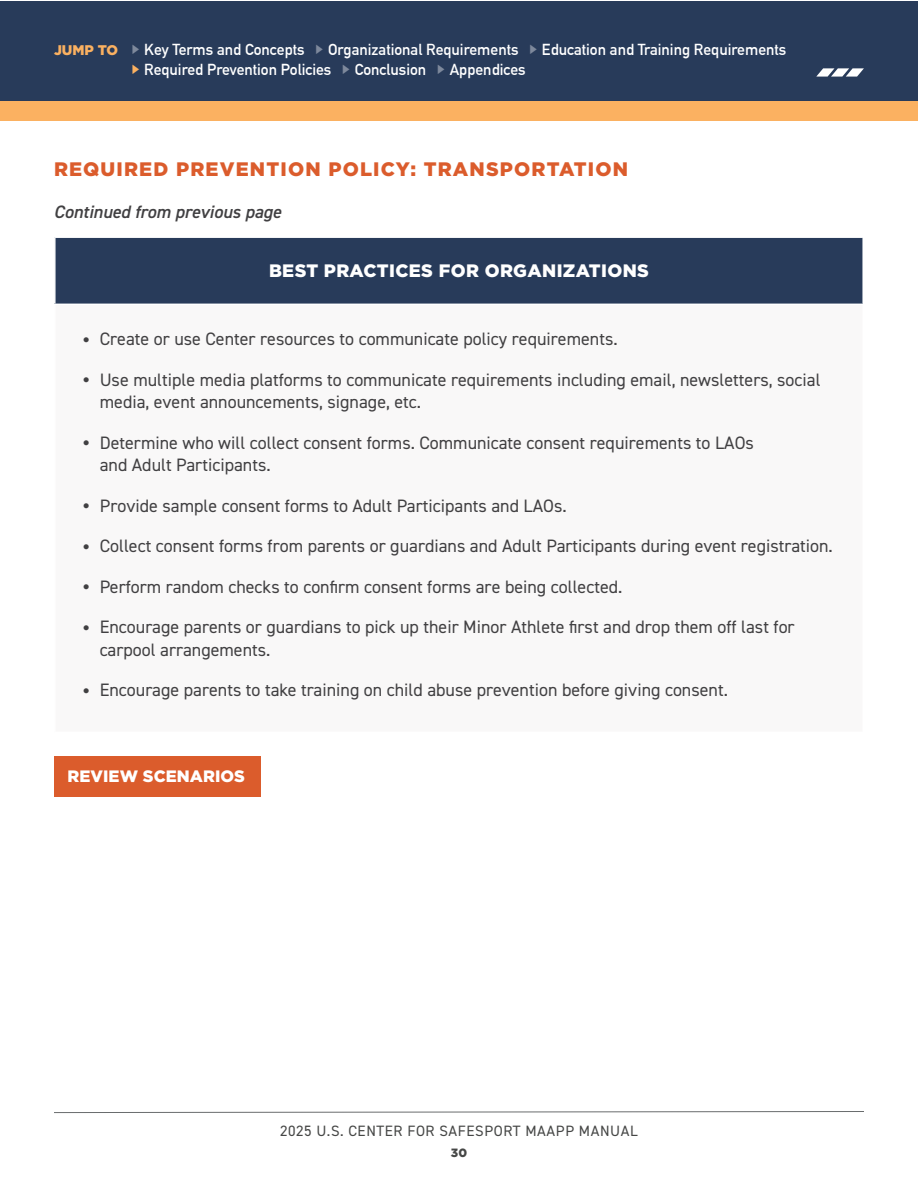
<style>
.page{position:relative;width:918px;height:1188px;background:#fff}
.page>*{position:absolute;margin:0;border:0;box-sizing:border-box;transform-origin:0 0}
.orange_subhead__h3{font:900 19.5px "Gotham";letter-spacing:.06em;color:#db5c2c}
.t1{font:18px/22.5px "DIN2014";color:#414042}
.body_copy__p{font:900 18px "Gotham";letter-spacing:.02em;color:#fff}
.body_copy__p-2{font:italic 600 18px "DIN2014";color:#414042}
.body_copy__p-3{font:900 16.5px "Gotham";letter-spacing:.005em;color:#fff}
.t2{font:700 15.6px "DIN Alternate";color:#fff}
.t3{font:15px "DIN2014";letter-spacing:.04em;color:#464746}
.t4{font:900 13.95px "Gotham";color:#fbb161}
.t5{font:900 12px "Gotham";color:#464746}
.s1{font-size:30px}
</style>
<div class="page">
<svg style="left:54px;top:1111px;width:810px;height:2px;background:#b3b5b5"></svg>
<div style="left:54px;top:756px;width:207px;height:40px;background:#db5c2c"></div>
<div style="left:55px;top:237px;width:808px;height:67px;background:#283b5a"></div>
<div style="left:55px;top:304px;width:808px;height:428px;background:#f9f8f8"></div>
<hr style="left:54px;top:305px;width:2px;height:427px;background:#fff">
<hr style="left:862px;top:305px;width:2px;height:427px;background:#fff">
<hr style="left:54px;top:236px;width:810px;height:2px;background:#fff">
<hr style="left:54px;top:238px;width:2px;height:66px;background:#fff">
<hr style="left:862px;top:238px;width:2px;height:66px;background:#fff">
<hr style="left:54px;top:304px;width:810px;height:1px;background:#fff">
<div style="left:0;top:101px;width:918px;height:19px;background:#fbb161"></div>
<div style="left:0;top:2px;width:918px;height:99px;background:#283b5a"></div>
<svg style="left:816px;top:68px;width:48px;height:9px"></svg>
<p class="t4" style="left:54px;top:42px;width:66px">JUMP TO</p>
<p class="t2" style="left:144px;top:38px;width:162px">Key Terms and Concepts</p>
<p class="t2" style="left:328px;top:38px;width:192px">Organizational Requirements</p>
<p class="t2" style="left:542px;top:38px;width:246px">Education and Training Requirements</p>
<p class="t2" style="left:144px;top:57px;width:189px">Required Prevention Policies</p>
<p class="t2" style="left:355px;top:57px;width:73px">Conclusion</p>
<p class="t2" style="left:450px;top:57px;width:77px">Appendices</p>
<p class="orange_subhead__h3" style="left:54px;top:158px;width:576px">REQUIRED PREVENTION POLICY: TRANSPORTATION</p>
<p class="body_copy__p-2" style="left:54px;top:200px;width:229px">Continued from previous page</p>
<p class="body_copy__p" style="left:269px;top:261px;width:381px">BEST PRACTICES FOR ORGANIZATIONS</p>
<p class="t1" style="left:82px;top:328px;width:537px"><span class="s1">•</span> Create or use Center resources to communicate policy requirements.</p>
<p class="t1" style="left:100px;top:368px;width:722px;text-indent:-18px"><span class="s1">•</span> Use multiple media platforms to communicate requirements including email, newsletters, social media, event announcements, signage, etc.</p>
<p class="t1" style="left:100px;top:431px;width:656px;text-indent:-18px"><span class="s1">•</span> Determine who will collect consent forms. Communicate consent requirements to LAOs and Adult Participants.</p>
<p class="t1" style="left:82px;top:494px;width:486px"><span class="s1">•</span> Provide sample consent forms to Adult Participants and LAOs.</p>
<p class="t1" style="left:82px;top:535px;width:753px"><span class="s1">•</span> Collect consent forms from parents or guardians and Adult Participants during event registration.</p>
<p class="t1" style="left:82px;top:575px;width:542px"><span class="s1">•</span> Perform random checks to confirm consent forms are being collected.</p>
<p class="t1" style="left:100px;top:616px;width:696px;text-indent:-18px"><span class="s1">•</span> Encourage parents or guardians to pick up their Minor Athlete first and drop them off last for carpool arrangements.</p>
<p class="t1" style="left:82px;top:679px;width:648px"><span class="s1">•</span> Encourage parents to take training on child abuse prevention before giving consent.</p>
<p class="body_copy__p-3" style="left:68px;top:766px;width:179px">REVIEW SCENARIOS</p>
<p class="t3" style="left:280px;top:1121px;width:359px">2025 U.S. CENTER FOR SAFESPORT MAAPP MANUAL</p>
<p class="t5" style="left:451px;top:1145px;width:18px">30</p>
</div>
